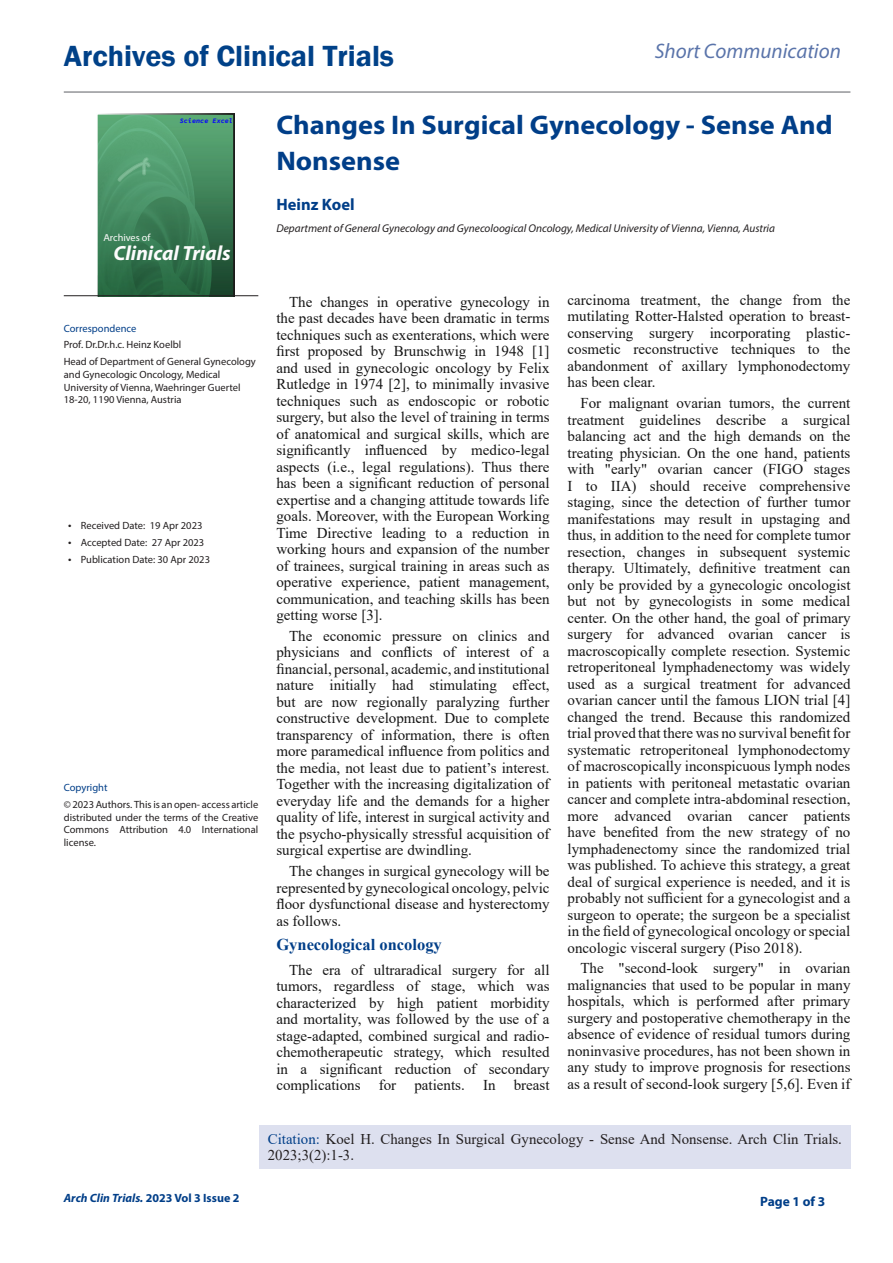
<style>
.page{position:relative;width:893px;height:1263px;background:#fff}
.page>*{position:absolute;margin:0;border:0;box-sizing:border-box;transform-origin:0 0}
.t1{font:600 30px "Franklin Gothic";color:#004188}
.t2{font:700 27px/36px "Myriad Pro";color:#003e88;scale:1.05 1}
.t3{font:italic 21px "Myriad Pro";color:#5a74aa}
.t4{font:italic 700 20.55px "Myriad Pro";color:#fcfcfc}
.t5{font:700 16.5px "Times New Roman";color:#003e88}
.t6{font:700 16.5px "Myriad Pro";color:#003e88}
.t7{font:15px/16.5px "Times New Roman";color:#161616;text-align:justify}
.t8{font:14.85px/16.5px "Times New Roman";color:#231f20}
.t9{font:700 13.5px "Myriad Pro";color:#003e88}
.t10{font:italic 700 12px "Myriad Pro";color:#003e88}
.t11{font:italic 11.25px "Myriad Pro";color:#231f20}
.t12{font:10.5px/12.6px "Myriad Pro";color:#231f20}
.t13{font:10.5px "Myriad Pro";color:#003e88}
.t14{font:10.2px "Myriad Pro";color:#fcfafa}
.t15{font:italic 6.9px "Source Code Variable";color:#0808f9}
.s1{font-size:12px}
.s2{color:#003e88}
.s3{font-style:normal}
</style>
<div class="page">
<div style="left:259px;top:1125px;width:591px;height:43px;background:#dde0ef"></div>
<svg style="left:97px;top:114px;width:137px;height:181px;background:#43875d"></svg>
<hr style="left:64px;top:295px;width:194px;height:1px;background:#231f20">
<hr style="left:64px;top:91px;width:786px;height:2px;background:#939598">
<h1 class="t1" style="left:64px;top:37px;width:332px">Archives of Clinical Trials</h1>
<h3 class="t3" style="left:655px;top:38px;width:188px">Short Communication</h3>
<p class="t14" style="left:104px;top:231px;width:49px">Archives of</p>
<p class="t15" style="left:180px;top:115px;width:55px">Science Excel</p>
<p class="t2" style="left:276px;top:106px;width:531px">Changes In Surgical Gynecology - Sense And<br>Nonsense</p>
<p class="t6" style="left:276px;top:193px;width:80px">Heinz Koel</p>
<p class="t11" style="left:276px;top:221px;width:500px">Department of General Gynecology and Gynecoloogical Oncology, Medical University of Vienna, Vienna, Austria</p>
<h3 class="t4" style="left:114px;top:240px;width:119px">Clinical Trials</h3>
<p class="t13" style="left:64px;top:322px;width:74px">Correspondence</p>
<p class="t12" style="left:64px;top:338px;width:119px">Prof. Dr.Dr.h.c. Heinz Koelbl</p>
<p class="t12" style="left:64px;top:355px;width:194px">Head of Department of General Gynecology and Gynecologic Oncology, Medical University of Vienna, Waehringer Guertel 18-20, 1190 Vienna, Austria</p>
<p class="t12" style="left:68px;top:519px;width:136px"><span class="s1">•</span> Received Date: 19 Apr 2023</p>
<p class="t12" style="left:68px;top:536px;width:138px"><span class="s1">•</span> Accepted Date: 27 Apr 2023</p>
<p class="t12" style="left:68px;top:553px;width:144px"><span class="s1">•</span> Publication Date: 30 Apr 2023</p>
<p class="t13" style="left:64px;top:781px;width:45px">Copyright</p>
<p class="t12" style="left:64px;top:798px;width:196px;text-align:justify">© 2023 Authors. This is an open- access article distributed under the terms of the Creative Commons Attribution 4.0 International license.</p>
<p class="t7" style="left:276px;top:293px;width:275px;text-indent:13px">The changes in operative gynecology in the past decades have been dramatic in terms techniques such as exenterations, which were first proposed by Brunschwig in 1948 [1] and used in gynecologic oncology by Felix Rutledge in 1974 [2], to minimally invasive techniques such as endoscopic or robotic surgery, but also the level of training in terms of anatomical and surgical skills, which are significantly influenced by medico-legal aspects (i.e., legal regulations). Thus there has been a significant reduction of personal expertise and a changing attitude towards life goals. Moreover, with the European Working Time Directive leading to a reduction in working hours and expansion of the number of trainees, surgical training in areas such as operative experience, patient management, communication, and teaching skills has been getting worse [3].</p>
<p class="t7" style="left:276px;top:627px;width:275px;text-indent:13px">The economic pressure on clinics and physicians and conflicts of interest of a financial, personal, academic, and institutional nature initially had stimulating effect, but are now regionally paralyzing further constructive development. Due to complete transparency of information, there is often more paramedical influence from politics and the media, not least due to patient’s interest.<br>Together with the increasing digitalization of everyday life and the demands for a higher quality of life, interest in surgical activity and the psycho-physically stressful acquisition of surgical expertise are dwindling.</p>
<p class="t7" style="left:276px;top:862px;width:275px;text-indent:13px">The changes in surgical gynecology will be represented by gynecological oncology, pelvic floor dysfunctional disease and hysterectomy as follows.</p>
<p class="t5" style="left:276px;top:932px;width:167px">Gynecological oncology</p>
<p class="t7" style="left:276px;top:961px;width:275px;text-indent:13px">The era of ultraradical surgery for all tumors, regardless of stage, which was characterized by high patient morbidity and mortality, was followed by the use of a stage-adapted, combined surgical and radio&shy;chemotherapeutic strategy, which resulted in a significant reduction of secondary complications for patients. In breast</p>
<p class="t7" style="left:568px;top:291px;width:284px">carcinoma treatment, the change from the mutilating Rotter-Halsted operation to breast&shy;conserving surgery incorporating plastic&shy;cosmetic reconstructive techniques to the abandonment of axillary lymphonodectomy has been clear.</p>
<p class="t7" style="left:568px;top:394px;width:284px;text-indent:13px">For malignant ovarian tumors, the current treatment guidelines describe a surgical balancing act and the high demands on the treating physician. On the one hand, patients with "early" ovarian cancer (FIGO stages I to IIA) should receive comprehensive staging, since the detection of further tumor manifestations may result in upstaging and thus, in addition to the need for complete tumor resection, changes in subsequent systemic therapy. Ultimately, definitive treatment can only be provided by a gynecologic oncologist but not by gynecologists in some medical center. On the other hand, the goal of primary surgery for advanced ovarian cancer is macroscopically complete resection. Systemic retroperitoneal lymphadenectomy was widely used as a surgical treatment for advanced ovarian cancer until the famous LION trial [4] changed the trend. Because this randomized trial proved that there was no survival benefit for systematic retroperitoneal lymphonodectomy of macroscopically inconspicuous lymph nodes in patients with peritoneal metastatic ovarian cancer and complete intra-abdominal resection, more advanced ovarian cancer patients have benefited from the new strategy of no lymphadenectomy since the randomized trial was published. To achieve this strategy, a great deal of surgical experience is needed, and it is probably not sufficient for a gynecologist and a surgeon to operate; the surgeon be a specialist in the field of gynecological oncology or special oncologic visceral surgery (Piso 2018).</p>
<p class="t7" style="left:568px;top:960px;width:284px;text-indent:13px">The "second-look surgery" in ovarian malignancies that used to be popular in many hospitals, which is performed after primary surgery and postoperative chemotherapy in the absence of evidence of residual tumors during noninvasive procedures, has not been shown in any study to improve prognosis for resections as a result of second-look surgery [5,6]. Even if</p>
<p class="t8" style="left:268px;top:1130px;width:576px"><span class="s2">Citation:</span> Koel H. Changes In Surgical Gynecology - Sense And Nonsense. Arch Clin Trials.<br>2023;3(2):1-3.</p>
<p class="t10" style="left:64px;top:1190px;width:177px">Arch Clin Trials. <span class="s3">2023 Vol 3 Issue 2</span></p>
<p class="t9" style="left:760px;top:1192px;width:67px">Page 1 of 3</p>
</div>
